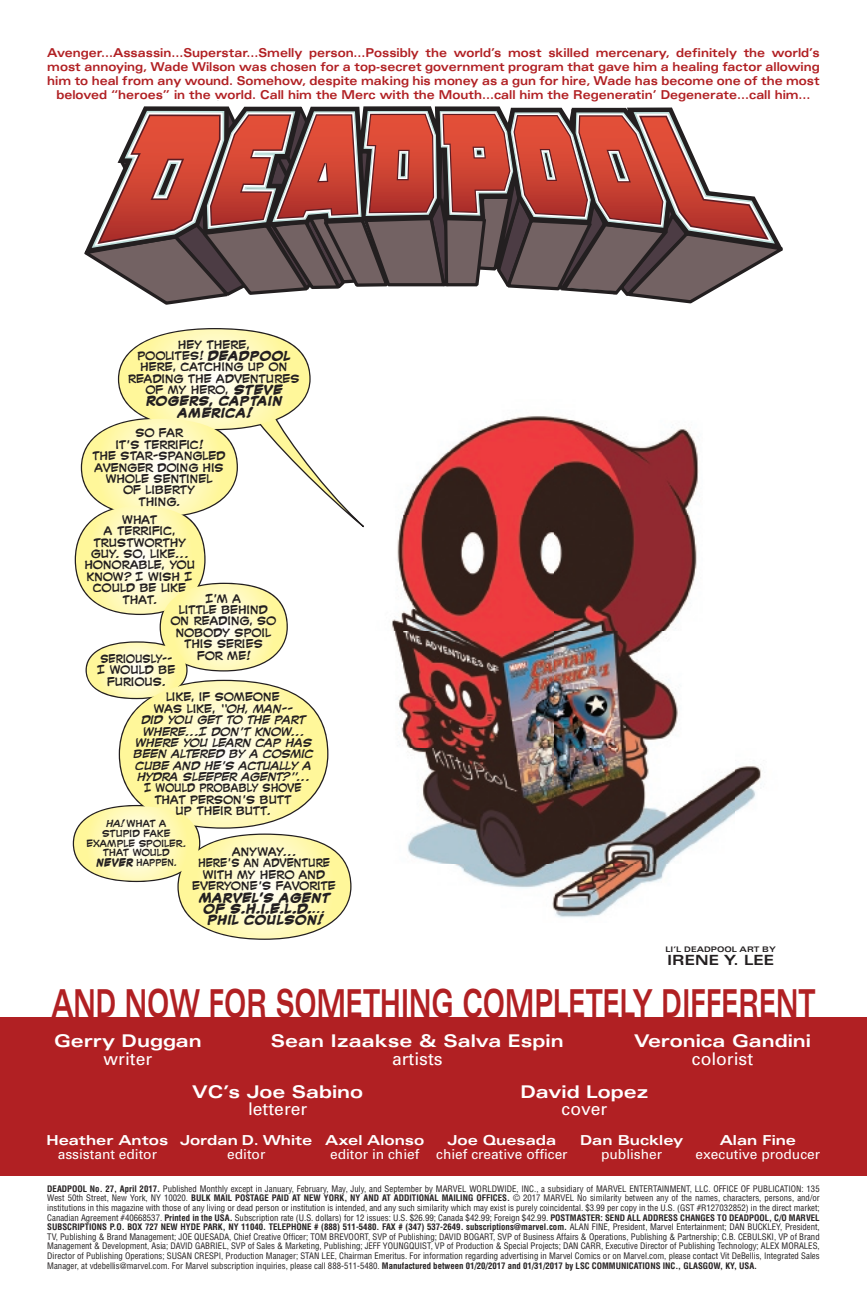
<style>
.page{position:relative;width:867px;height:1316px;background:#fff}
.page>*{position:absolute;margin:0;border:0;box-sizing:border-box;transform-origin:0 0}
.t1{font:700 expanded 38.5px "Univers";color:#b12023;scale:.6 1}
.t2{font:700 expanded 17.5px "Univers";color:#fff}
.t3{font:17.5px "Univers";color:#fff}
.t4{font:700 expanded 14px "Univers";color:#231f20}
.t5{font:13.83px "Univers";color:#fff}
.t6{font:700 expanded 13.83px "Univers";color:#fff}
.t7{font:700 expanded 12.25px/14px "Univers";color:#b12023;text-align:center;scale:.88 1}
.t8{font:10.5px/11.4px "VC Dead End";letter-spacing:-.015em;color:#231f20;text-align:center}
.t9{font:italic 10.5px/11.4px "VC Dead End";letter-spacing:-.025em;color:#231f20;text-align:center}
.t10{font:italic 700 10.5px/11.4px "VC Dead End";letter-spacing:-.005em;color:#231f20;text-align:center}
.t11{font:10.5px "VC Dead End";letter-spacing:-.015em;color:#231f20;scale:.9 1}
.t12{font:condensed 8.75px/9.6px "Helvetica";color:#231f20;text-align:justify}
.t13{font:8.75px/9.6px "VC Dead End";letter-spacing:-.025em;color:#231f20;text-align:center}
.t14{font:700 expanded 7.7px "Univers";color:#231f20}
.s1{font-weight:700;font-style:italic}
.s2{font-style:normal}
.s3{font-style:italic}
.s4{font-weight:400;font-style:normal}
.s5{font-weight:700}
</style>
<div class="page">
<div style="left:0;top:1016px;width:865px;height:159px;background:#b12023"></div>
<svg style="left:84px;top:100px;width:698px;height:205px"></svg>
<img style="left:402px;top:416px;width:359px;height:502px">
<svg style="left:73px;top:328px;width:329px;height:611px"></svg>
<p class="t7" style="left:47px;top:46px;width:879px">Avenger...Assassin...Superstar...Smelly person...Possibly the world’s most skilled mercenary, definitely the world’s most annoying, Wade Wilson was chosen for a top-secret government program that gave him a healing factor allowing him to heal from any wound. Somehow, despite making his money as a gun for hire, Wade has become one of the most beloved “heroes” in the world. Call him the Merc with the Mouth...call him the Regeneratin’ Degenerate...call him...</p>
<p class="t8" style="left:128px;top:338px;width:173px">HEY THERE,<br>POOLITES! <span class="s1">DEADPOOL<br></span>HERE, CATCHING UP ON<br>READING THE ADVENTURES<br>OF MY HERO, <span class="s1">STEVE<br>ROGERS, CAPTAIN<br>AMERICA!</span></p>
<p class="t8" style="left:93px;top:427px;width:134px">SO FAR<br>IT’S TERRIFIC!<br>THE STAR-SPANGLED<br>AVENGER DOING HIS<br>WHOLE SENTINEL<br>OF LIBERTY<br>THING.</p>
<p class="t8" style="left:85px;top:514px;width:112px">WHAT<br>A TERRIFIC,<br>TRUSTWORTHY<br>GUY. SO, LIKE…<br>HONORABLE, YOU<br>KNOW? I WISH I<br>COULD BE LIKE<br>THAT.</p>
<p class="t8" style="left:171px;top:592px;width:107px">I’M A<br>LITTLE BEHIND<br>ON READING, SO<br>NOBODY SPOIL<br>THIS SERIES</p>
<p class="t11" style="left:101px;top:653px;width:81px">SERIOUSLY—</p>
<p class="t8" style="left:197px;top:649px;width:54px">FOR ME!</p>
<p class="t8" style="left:97px;top:664px;width:80px">I WOULD BE<br>FURIOUS.</p>
<p class="t9" style="left:133px;top:691px;width:182px"><span class="s2">LIKE, IF SOMEONE<br>WAS LIKE,</span> “OH, MAN—<br>DID YOU GET TO THE PART<br>WHERE…I DON’T KNOW…<br>WHERE YOU LEARN CAP HAS<br>BEEN ALTERED BY A COSMIC<br>CUBE AND HE’S ACTUALLY A<br>HYDRA SLEEPER AGENT?”<span class="s2">…<br>I WOULD PROBABLY SHOVE<br>THAT PERSON’S BUTT<br>UP THEIR BUTT.</span></p>
<p class="t13" style="left:87px;top:818px;width:101px"><span class="s3">HA!</span> WHAT A<br>STUPID FAKE<br>EXAMPLE SPOILER.<br>THAT WOULD<br><span class="s1">NEVER</span> HAPPEN.</p>
<p class="t8" style="left:192px;top:845px;width:145px">ANYWAY…<br>HERE’S AN ADVENTURE<br>WITH MY HERO AND<br>EVERYONE’S FAVORITE</p>
<p class="t10" style="left:199px;top:891px;width:133px">MARVEL’S AGENT<br>OF S.H.I.E.L.D.<span class="s4">…<br></span>PHIL COULSON!</p>
<p class="t14" style="left:665px;top:944px;width:112px">LI’L DEADPOOL ART BY</p>
<h3 class="t4" style="left:667px;top:951px;width:109px">IRENE Y. LEE</h3>
<h1 class="t1" style="left:51px;top:980px;width:1274px">AND NOW FOR SOMETHING COMPLETELY DIFFERENT</h1>
<h2 class="t2" style="left:54px;top:1030px;width:149px">Gerry Duggan</h2>
<h2 class="t3" style="left:104px;top:1048px;width:50px">writer</h2>
<h2 class="t2" style="left:271px;top:1030px;width:294px">Sean Izaakse &amp; Salva Espin</h2>
<h2 class="t3" style="left:392px;top:1048px;width:52px">artists</h2>
<h2 class="t2" style="left:633px;top:1030px;width:178px">Veronica Gandini</h2>
<h2 class="t3" style="left:691px;top:1048px;width:63px">colorist</h2>
<h3 class="t6" style="left:46px;top:1132px;width:123px">Heather Antos</h3>
<h3 class="t5" style="left:58px;top:1145px;width:101px">assistant editor</h3>
<h2 class="t2" style="left:192px;top:1081px;width:172px">VC’s Joe Sabino</h2>
<h2 class="t3" style="left:248px;top:1098px;width:61px">letterer</h2>
<h3 class="t6" style="left:180px;top:1132px;width:134px">Jordan D. White</h3>
<h3 class="t5" style="left:227px;top:1145px;width:40px">editor</h3>
<h3 class="t6" style="left:325px;top:1132px;width:101px">Axel Alonso</h3>
<h3 class="t5" style="left:330px;top:1145px;width:91px">editor in chief</h3>
<h2 class="t2" style="left:520px;top:1081px;width:130px">David Lopez</h2>
<h2 class="t3" style="left:561px;top:1098px;width:47px">cover</h2>
<h3 class="t6" style="left:447px;top:1132px;width:110px">Joe Quesada</h3>
<h3 class="t5" style="left:436px;top:1145px;width:133px">chief creative officer</h3>
<h3 class="t6" style="left:580px;top:1132px;width:105px">Dan Buckley</h3>
<h3 class="t5" style="left:601px;top:1145px;width:63px">publisher</h3>
<h3 class="t6" style="left:719px;top:1132px;width:78px">Alan Fine</h3>
<h3 class="t5" style="left:695px;top:1145px;width:126px">executive producer</h3>
<p class="t12" style="left:47px;top:1183px;width:773px"><span class="s5">DEADPOOL No. 27, April 2017.</span> Published Monthly except in January, February, May, July, and September by MARVEL WORLDWIDE, INC., a subsidiary of MARVEL ENTERTAINMENT, LLC. OFFICE OF PUBLICATION: 135<br>West 50th Street, New York, NY 10020. <span class="s5">BULK MAIL POSTAGE PAID AT NEW YORK, NY AND AT ADDITIONAL MAILING OFFICES.</span> © 2017 MARVEL No similarity between any of the names, characters, persons, and/or institutions in this magazine with those of any living or dead person or institution is intended, and any such similarity which may exist is purely coincidental. $3.99 per copy in the U.S. (GST #R127032852) in the direct market; Canadian Agreement #40668537. <span class="s5">Printed in the USA.</span> Subscription rate (U.S. dollars) for 12 issues: U.S. $26.99; Canada $42.99; Foreign $42.99. <span class="s5">POSTMASTER: SEND ALL ADDRESS CHANGES TO DEADPOOL, C/O MARVEL SUBSCRIPTIONS P.O. BOX 727 NEW HYDE PARK, NY 11040. TELEPHONE # (888) 511-5480. FAX # (347) 537-2649. subscriptions@marvel.com.</span> ALAN FINE, President, Marvel Entertainment; DAN BUCKLEY, President, TV, Publishing &amp; Brand Management; JOE QUESADA, Chief Creative Officer; TOM BREVOORT, SVP of Publishing; DAVID BOGART, SVP of Business Affairs &amp; Operations, Publishing &amp; Partnership; C.B. CEBULSKI, VP of Brand Management &amp; Development, Asia; DAVID GABRIEL, SVP of Sales &amp; Marketing, Publishing; JEFF YOUNGQUIST, VP of Production &amp; Special Projects; DAN CARR, Executive Director of Publishing Technology; ALEX MORALES, Director of Publishing Operations; SUSAN CRESPI, Production Manager; STAN LEE, Chairman Emeritus. For information regarding advertising in Marvel Comics or on Marvel.com, please contact Vit DeBellis, Integrated Sales Manager, at vdebellis@marvel.com. For Marvel subscription inquiries, please call 888-511-5480. <span class="s5">Manufactured between 01/20/2017 and 01/31/2017 by LSC COMMUNICATIONS INC., GLASGOW, KY, USA.</span></p>
</div>
